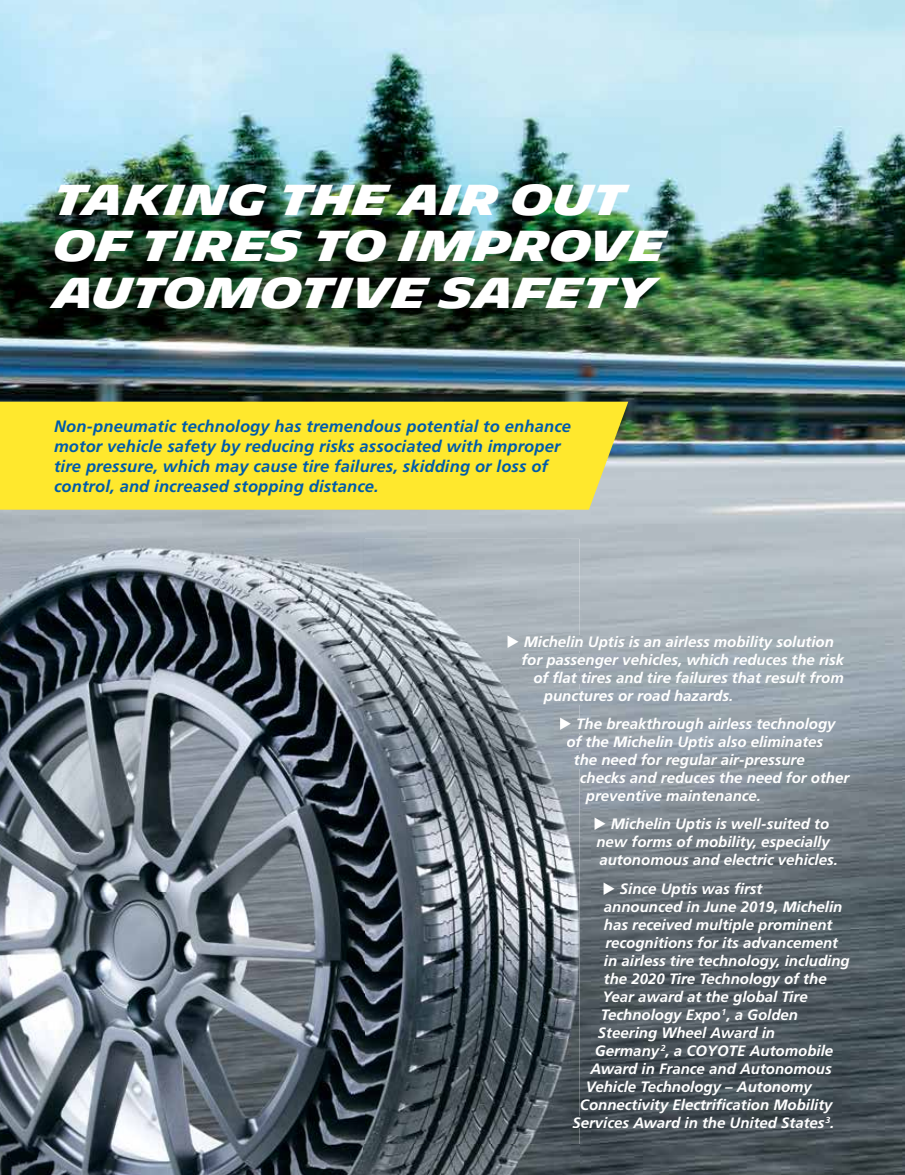
<style>
.page{position:relative;width:905px;height:1175px;background:#fff}
.page>*{position:absolute;margin:0;border:0;box-sizing:border-box;transform-origin:0 0}
.t1{font:700 42px/46.5px "Michelin";color:#fff}
.t2{font:italic 700 16.5px/19.8px "Frutiger";letter-spacing:.01em;color:#005baa}
.t3{font:italic 700 15px/18px "Frutiger";color:#fff;text-align:center}
</style>
<div class="page">
<img style="left:0;top:0;width:904px;height:1174px">
<div style="left:0;top:401px;width:628px;height:108px;background:#ffe82d"></div>
<img style="left:0;top:539px;width:579px;height:635px">
<img style="left:519px;top:636px;width:60px;height:14px">
<img style="left:522px;top:653px;width:57px;height:15px">
<img style="left:534px;top:671px;width:45px;height:12px">
<img style="left:543px;top:690px;width:36px;height:14px">
<img style="left:572px;top:718px;width:7px;height:14px">
<img style="left:567px;top:736px;width:12px;height:14px">
<img style="left:574px;top:754px;width:5px;height:14px">
<svg style="left:572px;top:1116px;width:7px;height:11px"></svg>
<svg style="left:594px;top:817px;width:11px;height:13px"></svg>
<svg style="left:603px;top:881px;width:11px;height:13px"></svg>
<svg style="left:507px;top:635px;width:11px;height:13px"></svg>
<svg style="left:560px;top:717px;width:11px;height:13px"></svg>
<h1 class="t1" style="left:54px;top:177px;width:612px">TAKING THE AIR OUT<br>OF TIRES TO IMPROVE<br>AUTOMOTIVE SAFETY</h1>
<p class="t2" style="left:54px;top:416px;width:518px">Non-pneumatic technology has tremendous potential to enhance motor vehicle safety by reducing risks associated with improper tire pressure, which may cause tire failures, skidding or loss of control, and increased stopping distance.</p>
<p class="t3" style="left:524px;top:633px;width:312px">Michelin Uptis is an airless mobility solution</p>
<p class="t3" style="left:521px;top:651px;width:324px">for passenger vehicles, which reduces the risk</p>
<p class="t3" style="left:533px;top:669px;width:312px">of flat tires and tire failures that result from</p>
<p class="t3" style="left:544px;top:687px;width:191px">punctures or road hazards.</p>
<p class="t3" style="left:576px;top:715px;width:261px">The breakthrough airless technology</p>
<p class="t3" style="left:566px;top:733px;width:258px">of the Michelin Uptis also eliminates</p>
<p class="t3" style="left:574px;top:751px;width:232px">the need for regular air-pressure</p>
<p class="t3" style="left:580px;top:769px;width:271px">checks and reduces the need for other</p>
<p class="t3" style="left:586px;top:787px;width:177px">preventive maintenance.</p>
<p class="t3" style="left:596px;top:815px;width:243px">Michelin Uptis is well-suited to new forms of mobility, especially autonomous and electric vehicles.</p>
<p class="t3" style="left:619px;top:879px;width:144px">Since Uptis was first</p>
<p class="t3" style="left:604px;top:897px;width:240px">announced in June 2019, Michelin</p>
<p class="t3" style="left:604px;top:915px;width:230px">has received multiple prominent</p>
<p class="t3" style="left:605px;top:933px;width:234px">recognitions for its advancement</p>
<p class="t3" style="left:604px;top:951px;width:247px">in airless tire technology, including</p>
<p class="t3" style="left:604px;top:969px;width:224px">the 2020 Tire Technology of the</p>
<p class="t3" style="left:602px;top:987px;width:207px">Year award at the global Tire</p>
<p class="t3" style="left:601px;top:1005px;width:199px">Technology Expo<sup>1</sup>, a Golden</p>
<p class="t3" style="left:598px;top:1023px;width:179px">Steering Wheel Award in</p>
<p class="t3" style="left:595px;top:1041px;width:240px">Germany <sup>2</sup>, a COYOTE Automobile</p>
<p class="t3" style="left:590px;top:1059px;width:243px">Award in France and Autonomous</p>
<p class="t3" style="left:586px;top:1077px;width:227px">Vehicle Technology – Autonomy</p>
<p class="t3" style="left:580px;top:1095px;width:254px">Connectivity Electrification Mobility</p>
<p class="t3" style="left:572px;top:1113px;width:263px">Services Award in the United States<sup>3</sup>.</p>
</div>
